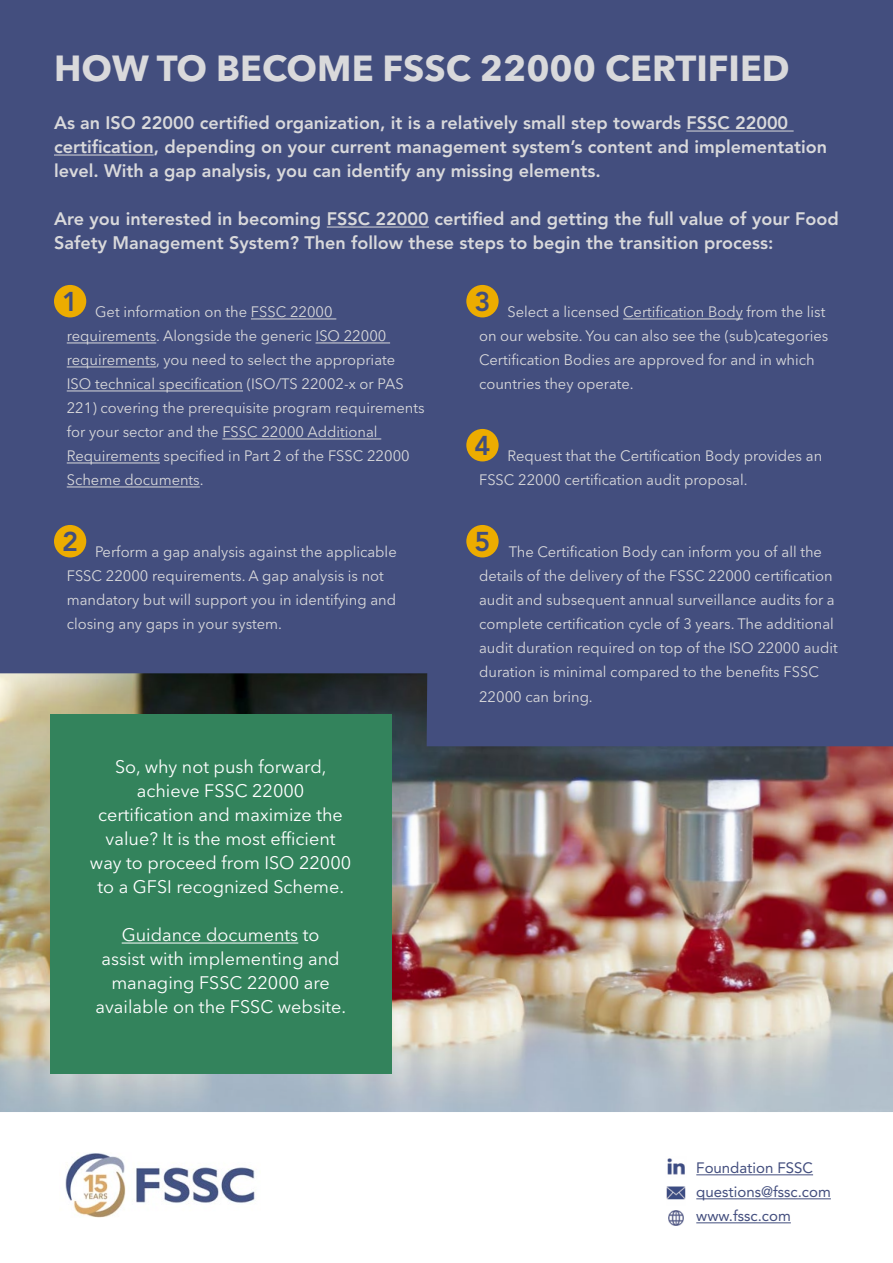
<style>
.page{position:relative;width:893px;height:1263px;background:#fff}
.page>*{position:absolute;margin:0;border:0;box-sizing:border-box;transform-origin:0 0}
.t1{font:700 36px "Avenir Next LT Pro";color:#d9d9db}
.t2{font:800 18px/24px "Avenir LT Std";color:#d9d9db}
.t3{font:18px/24px "Avenir Next LT Pro";color:#fff;text-align:center}
.t4{font:15px/24px "Avenir Next LT Pro";color:#d9d9db}
.t5{font:15px/24px "Avenir LT Std";color:#434e7e}
</style>
<div class="page">
<img style="left:0;top:746px;width:893px;height:366px">
<div style="left:0;top:0;width:893px;height:746px;background:#434e7e"></div>
<hr style="left:686px;top:131px;width:108px;height:1px;background:#d9d9db">
<hr style="left:54px;top:155px;width:100px;height:1px;background:#d9d9db">
<hr style="left:327px;top:227px;width:102px;height:1px;background:#d9d9db">
<img style="left:65px;top:1153px;width:190px;height:65px">
<div style="left:50px;top:714px;width:341px;height:360px;background:#33835c"></div>
<hr style="left:122px;top:942px;width:176px;height:1px;background:#fff">
<hr style="left:623px;top:319px;width:120px;height:1px;background:#d9d9db">
<div style="left:466px;top:285px;width:33px;height:32px;background:#ecac00;border-radius:50%"></div>
<div style="left:466px;top:429px;width:33px;height:32px;background:#ecac00;border-radius:50%"></div>
<div style="left:466px;top:525px;width:33px;height:32px;background:#ecac00;border-radius:50%"></div>
<hr style="left:696px;top:1174px;width:117px;height:1px;background:#434e7e">
<hr style="left:696px;top:1198px;width:135px;height:1px;background:#434e7e">
<hr style="left:696px;top:1222px;width:95px;height:1px;background:#434e7e">
<img style="left:669px;top:1160px;width:14px;height:14px">
<div style="left:666px;top:1157px;width:20px;height:20px;border:2px solid #fefefe"></div>
<img style="left:666px;top:1187px;width:20px;height:13px">
<hr style="left:251px;top:319px;width:85px;height:1px;background:#d9d9db">
<hr style="left:67px;top:343px;width:89px;height:1px;background:#d9d9db">
<hr style="left:315px;top:343px;width:75px;height:1px;background:#d9d9db">
<hr style="left:67px;top:367px;width:89px;height:1px;background:#d9d9db">
<hr style="left:67px;top:391px;width:176px;height:1px;background:#d9d9db">
<hr style="left:222px;top:439px;width:159px;height:1px;background:#d9d9db">
<hr style="left:67px;top:463px;width:93px;height:1px;background:#d9d9db">
<hr style="left:67px;top:487px;width:133px;height:1px;background:#d9d9db">
<div style="left:54px;top:285px;width:32px;height:32px;background:#ecac00;border-radius:50%"></div>
<div style="left:54px;top:525px;width:32px;height:32px;background:#ecac00;border-radius:50%"></div>
<img style="left:668px;top:1210px;width:16px;height:16px">
<h1 class="t1" style="left:54px;top:47px;width:737px">HOW TO BECOME FSSC 22000 CERTIFIED</h1>
<p class="t2" style="left:54px;top:111px;width:774px">As an ISO 22000 certified organization, it is a relatively small step towards FSSC 22000 certification, depending on your current management system’s content and implementation level. With a gap analysis, you can identify any missing elements.</p>
<p class="t2" style="left:54px;top:207px;width:786px">Are you interested in becoming FSSC 22000 certified and getting the full value of your Food<br>Safety Management System? Then follow these steps to begin the transition process:</p>
<p class="t4" style="left:67px;top:300px;width:359px;text-indent:-5px"><sup>1</sup> Get information on the FSSC 22000 requirements. Alongside the generic ISO 22000 requirements, you need to select the appropriate<br>ISO technical specification (ISO/TS 22002-x or PAS 221) covering the prerequisite program requirements for your sector and the FSSC 22000 Additional Requirements specified in Part 2 of the FSSC 22000<br>Scheme documents.</p>
<p class="t4" style="left:67px;top:540px;width:331px;text-indent:-5px"><sup>2</sup> Perform a gap analysis against the applicable FSSC 22000 requirements. A gap analysis is not mandatory but will support you in identifying and closing any gaps in your system.</p>
<p class="t3" style="left:90px;top:755px;width:263px">So, why not push forward, achieve FSSC 22000 certification and maximize the value? It is the most efficient way to proceed from ISO 22000 to a GFSI recognized Scheme.</p>
<p class="t3" style="left:96px;top:923px;width:252px">Guidance documents to<br>assist with implementing and managing FSSC 22000 are available on the FSSC website.</p>
<p class="t4" style="left:479px;top:300px;width:351px;text-indent:-5px"><sup>3</sup> Select a licensed Certification Body from the list on our website. You can also see the (sub)categories Certification Bodies are approved for and in which countries they operate.</p>
<p class="t4" style="left:479px;top:444px;width:345px;text-indent:-5px"><sup>4</sup> Request that the Certification Body provides an<br>FSSC 22000 certification audit proposal.</p>
<p class="t4" style="left:479px;top:540px;width:360px;text-indent:-5px"><sup>5</sup> The Certification Body can inform you of all the details of the delivery of the FSSC 22000 certification audit and subsequent annual surveillance audits for a complete certification cycle of 3 years. The additional audit duration required on top of the ISO 22000 audit duration is minimal compared to the benefits FSSC 22000 can bring.</p>
<p class="t5" style="left:696px;top:1156px;width:136px">Foundation FSSC questions@fssc.com www.fssc.com</p>
</div>
